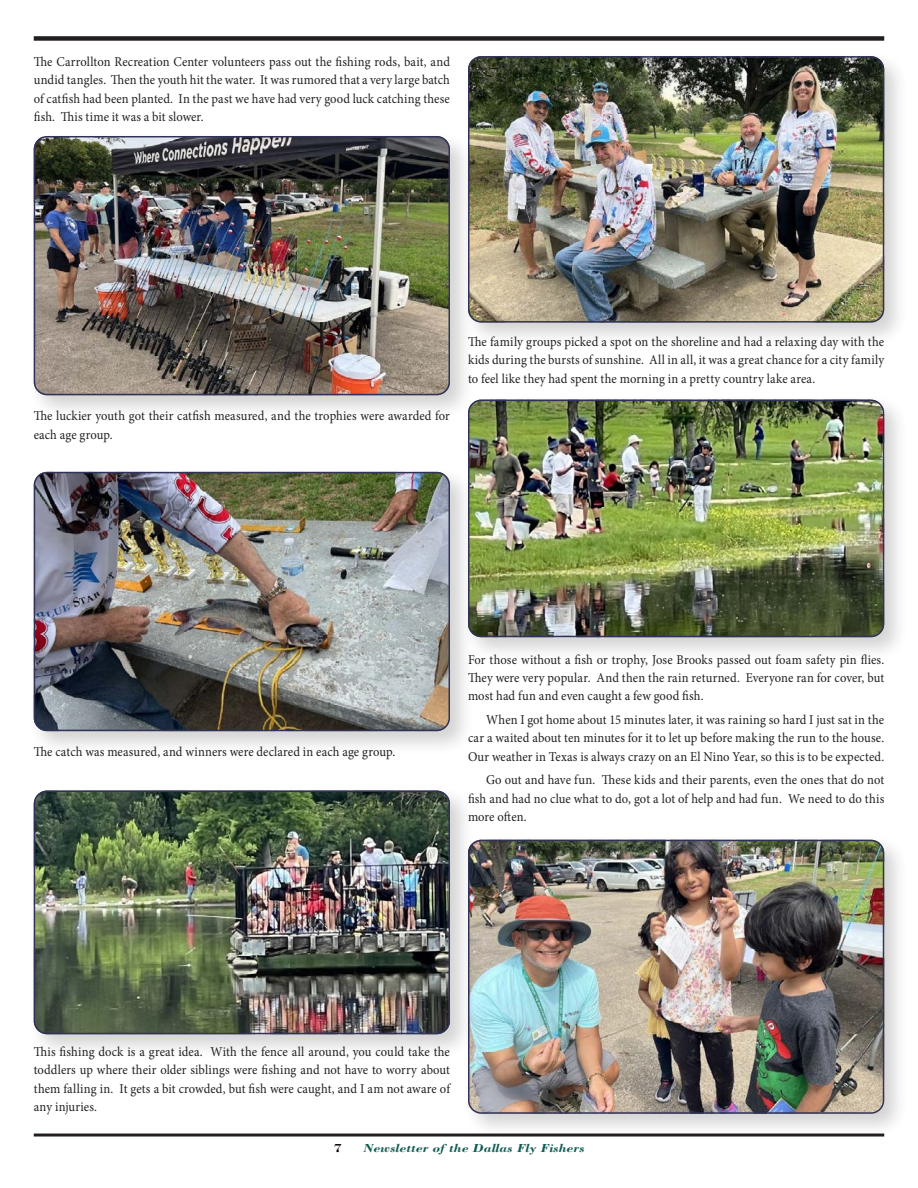
<style>
.page{position:relative;width:918px;height:1188px;background:#fff}
.page>*{position:absolute;margin:0;border:0;box-sizing:border-box;transform-origin:0 0}
.t1{font:13.5px/18.3px "Minion Pro";letter-spacing:.005em;color:#231f20;text-align:justify;scale:.93 1}
.t2{font:italic 700 12px "Bodoni Std";color:#115b53;scale:1.17 1}
.t3{font:700 12px "Bodoni Std";color:#0f0807;scale:1.17 1}
</style>
<div class="page">
<hr style="left:34px;top:1134px;width:850px;height:3px;background:#231f20">
<div style="left:34px;top:36px;width:850px;height:5px;background:#231f20"></div>
<div style="left:28px;top:130px;width:447px;height:290px;background:#231f20;opacity:.2"></div>
<img style="left:34px;top:136px;width:416px;height:259px">
<div style="left:34px;top:136px;width:416px;height:259px;border:1px solid #303257;border-radius:13px"></div>
<div style="left:462px;top:50px;width:447px;height:297px;background:#231f20;opacity:.2"></div>
<img style="left:468px;top:56px;width:416px;height:267px">
<div style="left:468px;top:56px;width:416px;height:267px;border:1px solid #303257;border-radius:13px"></div>
<div style="left:462px;top:394px;width:447px;height:268px;background:#231f20;opacity:.2"></div>
<img style="left:468px;top:400px;width:416px;height:237px">
<div style="left:468px;top:400px;width:416px;height:237px;border:1px solid #303257;border-radius:13px"></div>
<div style="left:462px;top:834px;width:447px;height:305px;background:#231f20;opacity:.2"></div>
<img style="left:468px;top:840px;width:416px;height:274px">
<div style="left:28px;top:466px;width:447px;height:290px;background:#231f20;opacity:.2"></div>
<img style="left:34px;top:472px;width:416px;height:259px">
<div style="left:34px;top:472px;width:416px;height:259px;border:1px solid #303257;border-radius:13px"></div>
<div style="left:28px;top:785px;width:447px;height:274px;background:#231f20;opacity:.2"></div>
<img style="left:34px;top:791px;width:416px;height:243px">
<div style="left:34px;top:791px;width:416px;height:243px;border:1px solid #303257;border-radius:13px"></div>
<p class="t1" style="left:34px;top:53px;width:449px">The Carrollton Recreation Center volunteers pass out the fishing rods, bait, and undid tangles. Then the youth hit the water. It was rumored that a very large batch of catfish had been planted. In the past we have had very good luck catching these fish. This time it was a bit slower.</p>
<p class="t1" style="left:34px;top:407px;width:449px">The luckier youth got their catfish measured, and the trophies were awarded for each age group.</p>
<p class="t1" style="left:468px;top:332px;width:449px">The family groups picked a spot on the shoreline and had a relaxing day with the kids during the bursts of sunshine. All in all, it was a great chance for a city family to feel like they had spent the morning in a pretty country lake area.</p>
<p class="t1" style="left:34px;top:743px;width:390px">The catch was measured, and winners were declared in each age group.</p>
<p class="t1" style="left:468px;top:650px;width:449px">For those without a fish or trophy, Jose Brooks passed out foam safety pin flies.<br>They were very popular. And then the rain returned. Everyone ran for cover, but most had fun and even caught a few good fish.</p>
<p class="t1" style="left:468px;top:711px;width:449px;text-indent:18px">When I got home about 15 minutes later, it was raining so hard I just sat in the car a waited about ten minutes for it to let up before making the run to the house.<br>Our weather in Texas is always crazy on an El Nino Year, so this is to be expected.</p>
<p class="t1" style="left:468px;top:771px;width:449px;text-indent:18px">Go out and have fun. These kids and their parents, even the ones that do not fish and had no clue what to do, got a lot of help and had fun. We need to do this more often.</p>
<p class="t1" style="left:34px;top:1042px;width:449px">This fishing dock is a great idea. With the fence all around, you could take the toddlers up where their older siblings were fishing and not have to worry about them falling in. It gets a bit crowded, but fish were caught, and I am not aware of any injuries.</p>
<p class="t3" style="left:334px;top:1140px;width:9px">7</p>
<p class="t2" style="left:364px;top:1140px;width:190px">Newsletter of the Dallas Fly Fishers</p>
</div>
